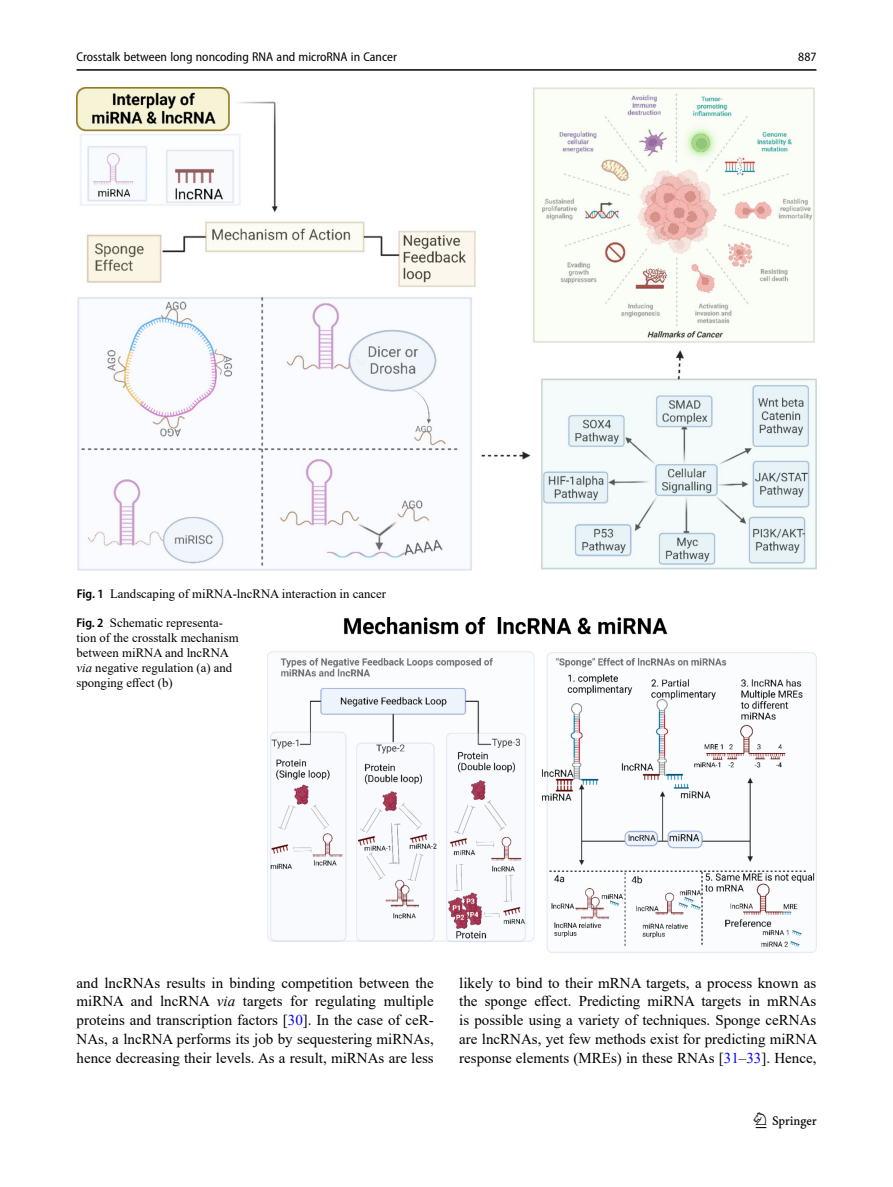
<style>
.page{position:relative;width:893px;height:1187px;background:#fff}
.page>*{position:absolute;margin:0;border:0;box-sizing:border-box;transform-origin:0 0}
.t1{font:22.5px "Springnew";color:#000}
.Body_Text{font:15px/18.8px "Times New Roman";color:#000;text-align:justify}
.Figure_Caption_Side{font:12.75px/15px "Times New Roman";color:#000}
.t2{font:semi-condensed 12.75px "Myriad Pro";color:#000}
.Figure_Caption{font:12.75px "Times New Roman";color:#000}
.s1{font-family:"Myriad Pro";font-weight:600;font-stretch:semi-condensed}
.s2{font-style:italic}
.s3{color:#00f}
</style>
<div class="page">
<hr style="left:77px;top:69px;width:739px;height:2px;background:#000">
<img style="left:268px;top:618px;width:548px;height:334px">
<img style="left:77px;top:87px;width:740px;height:483px">
<p class="t2" style="left:77px;top:49px;width:322px">Crosstalk between long noncoding RNA and microRNA in Cancer</p>
<p class="Figure_Caption" style="left:77px;top:585px;width:311px"><span class="s1">Fig. 1</span> Landscaping of miRNA-lncRNA interaction in cancer</p>
<p class="Figure_Caption_Side" style="left:77px;top:615px;width:164px"><span class="s1">Fig. 2</span> Schematic representa&shy;tion of the crosstalk mechanism between miRNA and lncRNA <span class="s2">via</span> negative regulation (a) and sponging effect (b)</p>
<p class="t2" style="left:798px;top:49px;width:20px">887</p>
<p class="Body_Text" style="left:77px;top:972px;width:359px">and lncRNAs results in binding competition between the miRNA and lncRNA <span class="s2">via</span> targets for regulating multiple proteins and transcription factors [<span class="s3">30</span>]. In the case of ceR-NAs, a lncRNA performs its job by sequestering miRNAs, hence decreasing their levels. As a result, miRNAs are less</p>
<p class="Body_Text" style="left:459px;top:972px;width:360px">likely to bind to their mRNA targets, a process known as the sponge effect. Predicting miRNA targets in mRNAs is possible using a variety of techniques. Sponge ceRNAs are lncRNAs, yet few methods exist for predicting miRNA response elements (MREs) in these RNAs [<span class="s3">31</span>–<span class="s3">33</span>]. Hence,</p>
<h1 class="t1" style="left:756px;top:1107px;width:63px">1 3</h1>
</div>
